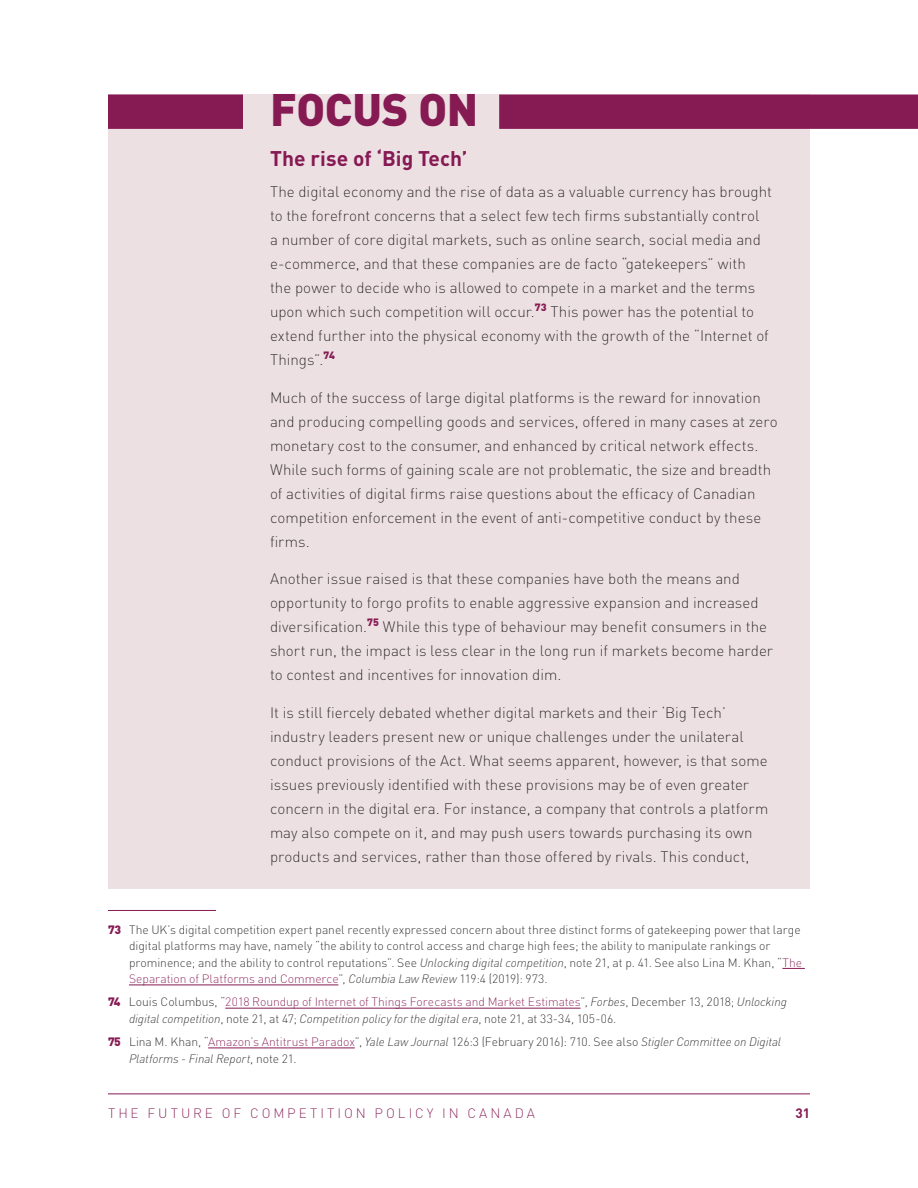
<style>
.page{position:relative;width:918px;height:1188px;background:#fff}
.page>*{position:absolute;margin:0;border:0;box-sizing:border-box;transform-origin:0 0}
.H2_FocusOn{font:900 45px "FFDIN Pro";letter-spacing:-.005em;color:#861a53}
.t1{font:700 21px "FFDIN Pro";color:#861a53}
.Body{font:200 15px/24px "FFDIN Pro";letter-spacing:.005em;color:#231f20}
.t2{font:200 13.5px "FFDIN Pro";letter-spacing:.22em;color:#861a53}
.t3{font:700 13.5px "FFDIN Pro";color:#861a53}
.Footnotes{font:200 12px/16.5px "FFDIN Pro";color:#231f20}
.Footnotes-2{font:italic 200 12px/16.5px "FFDIN Pro";letter-spacing:-.005em;color:#231f20}
.s1{font-weight:900;color:#861a53}
.s2{font-style:italic}
.s3{color:#861a53}
.s4{font-weight:900;font-style:normal;color:#861a53}
.s5{font-style:normal}
.s6{font-style:normal;color:#861a53}
</style>
<div class="page">
<hr style="left:108px;top:1094px;width:702px;height:1px;background:#861a53">
<hr style="left:108px;top:910px;width:108px;height:1px;background:#861a53">
<svg style="left:782px;top:968px;width:23px;height:1px"></svg>
<hr style="left:129px;top:985px;width:209px;height:1px;background:#861a53">
<hr style="left:225px;top:1008px;width:356px;height:1px;background:#861a53">
<hr style="left:208px;top:1048px;width:147px;height:1px;background:#861a53">
<div style="left:108px;top:94px;width:702px;height:795px;background:#ede0e3"></div>
<div style="left:108px;top:94px;width:135px;height:35px;background:#861a53"></div>
<div style="left:499px;top:94px;width:419px;height:35px;background:#861a53"></div>
<p class="H2_FocusOn" style="left:270px;top:71px;width:210px">FOCUS ON</p>
<h3 class="t1" style="left:270px;top:141px;width:199px">The rise of ‘Big Tech’</h3>
<p class="Body" style="left:270px;top:178px;width:503px">The digital economy and the rise of data as a valuable currency has brought to the forefront concerns that a select few tech firms substantially control<br>a number of core digital markets, such as online search, social media and e-commerce, and that these companies are de facto “gatekeepers” with<br>the power to decide who is allowed to compete in a market and the terms upon which such competition will occur.<sup>73</sup> This power has the potential to extend further into the physical economy with the growth of the “Internet of Things”.<sup>74</sup></p>
<p class="Body" style="left:270px;top:384px;width:509px">Much of the success of large digital platforms is the reward for innovation and producing compelling goods and services, offered in many cases at zero monetary cost to the consumer, and enhanced by critical network effects.<br>While such forms of gaining scale are not problematic, the size and breadth of activities of digital firms raise questions about the efficacy of Canadian competition enforcement in the event of anti-competitive conduct by these firms.</p>
<p class="Body" style="left:270px;top:565px;width:505px">Another issue raised is that these companies have both the means and opportunity to forgo profits to enable aggressive expansion and increased diversification.<sup>75</sup> While this type of behaviour may benefit consumers in the short run, the impact is less clear in the long run if markets become harder to contest and incentives for innovation dim.</p>
<p class="Body" style="left:270px;top:699px;width:500px">It is still fiercely debated whether digital markets and their ‘Big Tech’ industry leaders present new or unique challenges under the unilateral conduct provisions of the Act. What seems apparent, however, is that some issues previously identified with these provisions may be of even greater concern in the digital era. For instance, a company that controls a platform may also compete on it, and may push users towards purchasing its own products and services, rather than those offered by rivals. This conduct,</p>
<p class="Footnotes" style="left:129px;top:920px;width:675px;text-indent:-21px"><span class="s1">73</span> The UK’s digital competition expert panel recently expressed concern about three distinct forms of gatekeeping power that large digital platforms may have, namely “the ability to control access and charge high fees; the ability to manipulate rankings or prominence; and the ability to control reputations”. See <span class="s2">Unlocking digital competition</span>, note 21, at p. 41. See also Lina M. Khan, “<span class="s3">The Separation of Platforms and Commerce</span>”, <span class="s2">Columbia Law Review</span> 119:4 (2019): 973.</p>
<p class="Footnotes" style="left:129px;top:993px;width:659px;text-indent:-21px"><span class="s1">74</span> Louis Columbus, “<span class="s3">2018 Roundup of Internet of Things Forecasts and Market Estimates</span>”, <span class="s2">Forbes</span>, December 13, 2018; <span class="s2">Unlocking digital competition</span>, note 21, at 47; <span class="s2">Competition policy for the digital era</span>, note 21, at 33-34, 105-06.</p>
<p class="Footnotes-2" style="left:129px;top:1033px;width:654px;text-indent:-21px"><span class="s4">75</span> <span class="s5">Lina M. Khan, “</span><span class="s6">Amazon’s Antitrust Paradox</span><span class="s5">”,</span> Yale Law Journal <span class="s5">126:3 (February 2016): 710. See also</span> Stigler Committee on Digital<br>Platforms - Final Report<span class="s5">, note 21.</span></p>
<p class="t2" style="left:108px;top:1103px;width:429px">THE FUTURE OF COMPETITION POLICY IN CANADA</p>
<p class="t3" style="left:795px;top:1102px;width:16px">31</p>
</div>
